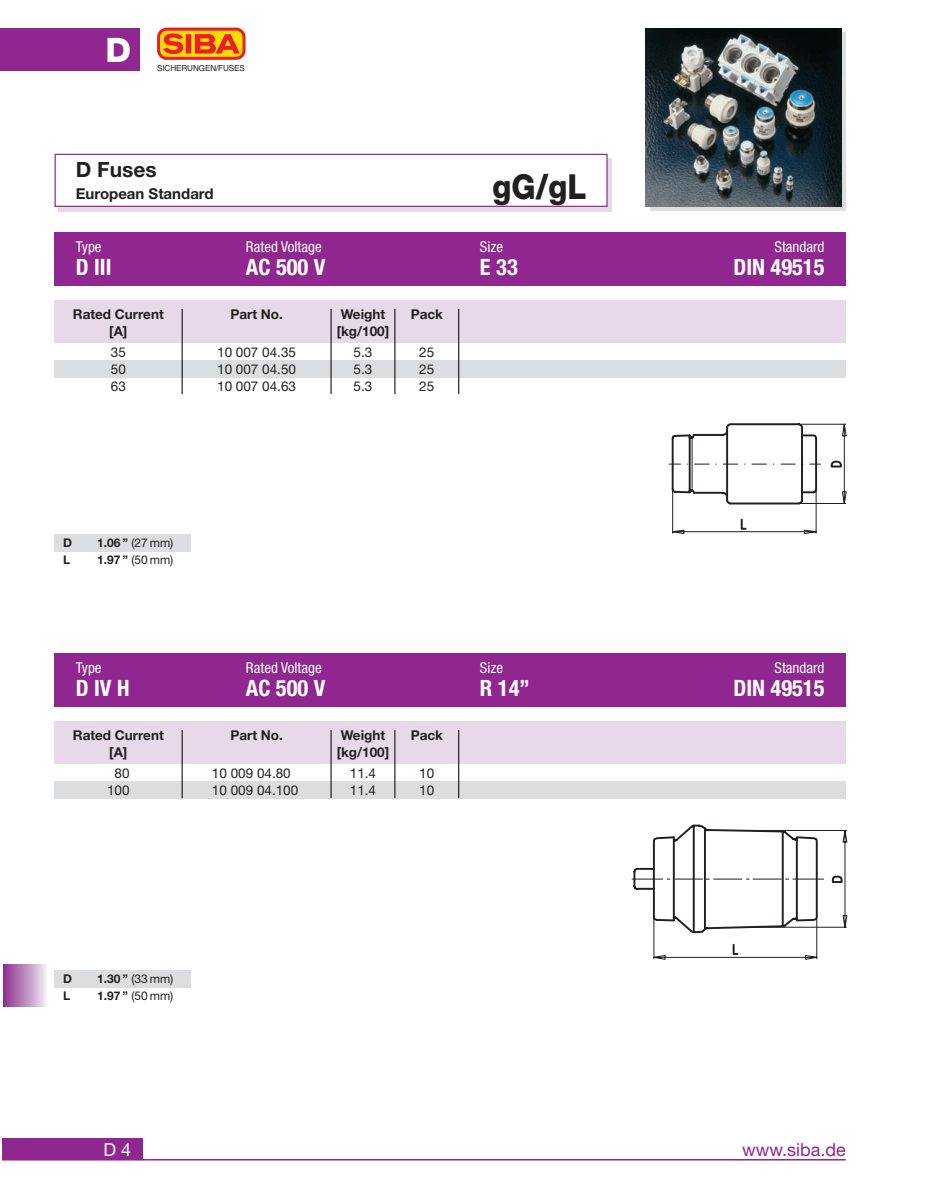
<style>
.page{position:relative;width:944px;height:1190px;background:#fff}
.page>*{position:absolute;margin:0;border:0;box-sizing:border-box;transform-origin:0 0}
.t1{font:800 34.5px "Helvetica Neue";color:#231f20;scale:.9 1}
.t2{font:800 33.75px "Helvetica Neue";color:#fff}
.t3{font:700 condensed 22.5px "Helvetica Neue";color:#fff}
.t4{font:700 21px "Helvetica Neue";color:#231f20}
.t5{font:18px "Helvetica Neue";color:#90268f}
.t6{font:18px "Helvetica Neue";color:#fff}
.t7{font:condensed 15px "Helvetica Neue";color:#fff}
.t8{font:700 15px "Helvetica Neue";color:#231f20}
.t9{font:13.5px "Helvetica Neue";color:#231f20}
.t10{font:700 13.5px "Helvetica Neue";color:#231f20}
.t11{font:12px "Helvetica Neue";color:#231f20}
.t12{font:700 12px "Helvetica Neue";color:#231f20}
.t13{font:8.25px "Helvetica";letter-spacing:-.01em;color:#231f20}
.s1{font-weight:700}
</style>
<div class="page">
<div style="left:0;top:28px;width:140px;height:43px;background:#90268f"></div>
<div style="left:2px;top:1138px;width:140px;height:21px;background:#90268f"></div>
<hr style="left:2px;top:1159px;width:843px;height:1px;background:#90268f">
<img style="left:157px;top:27px;width:89px;height:33px">
<div style="left:650px;top:33px;width:195px;height:178px;background:linear-gradient(to right,#dcdddf,#dcdddf)"></div>
<div style="left:59px;top:158px;width:553px;height:53px;background:#e7d8ea"></div>
<div style="left:55px;top:154px;width:552px;height:52px;background:#fff"></div>
<div style="left:55px;top:154px;width:552px;height:53px;border:1px solid #90268f"></div>
<img style="left:646px;top:28px;width:195px;height:179px">
<svg style="left:668px;top:423px;width:179px;height:112px"></svg>
<div style="left:55px;top:534px;width:136px;height:17px;background:#dcdddf"></div>
<div style="left:55px;top:300px;width:790px;height:43px;background:#e7d8ea"></div>
<div style="left:55px;top:360px;width:790px;height:17px;background:#dcdddf"></div>
<div style="left:55px;top:232px;width:790px;height:54px;background:#90268f"></div>
<hr style="left:181px;top:309px;width:2px;height:85px;background:#231f20">
<hr style="left:330px;top:309px;width:2px;height:85px;background:#231f20">
<hr style="left:394px;top:309px;width:1px;height:85px;background:#231f20">
<hr style="left:458px;top:309px;width:1px;height:85px;background:#231f20">
<div style="left:55px;top:721px;width:790px;height:43px;background:#e7d8ea"></div>
<div style="left:55px;top:781px;width:790px;height:17px;background:#dcdddf"></div>
<div style="left:55px;top:653px;width:790px;height:53px;background:#90268f"></div>
<hr style="left:181px;top:730px;width:2px;height:68px;background:#231f20">
<hr style="left:330px;top:730px;width:1px;height:68px;background:#231f20">
<hr style="left:394px;top:730px;width:1px;height:68px;background:#231f20">
<hr style="left:458px;top:730px;width:1px;height:68px;background:#231f20">
<svg style="left:632px;top:824px;width:216px;height:136px"></svg>
<div style="left:55px;top:970px;width:136px;height:17px;background:#dcdddf"></div>
<div style="left:3px;top:964px;width:43px;height:42px;background:linear-gradient(to right,#8d2e8c,#ede7f1)"></div>
<h2 class="t2" style="left:105px;top:38px;width:27px">D</h2>
<p class="t13" style="left:157px;top:65px;width:89px">SICHERUNGEN/FUSES</p>
<h3 class="t4" style="left:76px;top:162px;width:82px">D Fuses</h3>
<p class="t8" style="left:76px;top:188px;width:139px">European Standard</p>
<h1 class="t1" style="left:492px;top:174px;width:106px">gG/gL</h1>
<p class="t7" style="left:76px;top:241px;width:27px">Type</p>
<p class="t7" style="left:246px;top:241px;width:77px">Rated Voltage</p>
<p class="t7" style="left:480px;top:241px;width:25px">Size</p>
<p class="t7" style="left:774px;top:241px;width:51px">Standard</p>
<h3 class="t3" style="left:76px;top:259px;width:37px">D III</h3>
<h3 class="t3" style="left:246px;top:259px;width:81px">AC 500 V</h3>
<h3 class="t3" style="left:480px;top:259px;width:39px">E 33</h3>
<h3 class="t3" style="left:733px;top:259px;width:93px">DIN 49515</h3>
<p class="t10" style="left:73px;top:309px;width:92px">Rated Current</p>
<p class="t10" style="left:230px;top:309px;width:54px">Part No.</p>
<p class="t10" style="left:341px;top:309px;width:46px">Weight</p>
<p class="t10" style="left:410px;top:309px;width:34px">Pack</p>
<p class="t10" style="left:109px;top:326px;width:20px">[A]</p>
<p class="t10" style="left:337px;top:326px;width:54px">[kg/100]</p>
<p class="t9" style="left:111px;top:347px;width:17px">35</p>
<p class="t9" style="left:217px;top:347px;width:80px">10 007 04.35</p>
<p class="t9" style="left:353px;top:347px;width:20px">5.3</p>
<p class="t9" style="left:419px;top:347px;width:17px">25</p>
<p class="t9" style="left:111px;top:364px;width:17px">50</p>
<p class="t9" style="left:217px;top:364px;width:80px">10 007 04.50</p>
<p class="t9" style="left:353px;top:364px;width:20px">5.3</p>
<p class="t9" style="left:419px;top:364px;width:17px">25</p>
<p class="t9" style="left:111px;top:381px;width:17px">63</p>
<p class="t9" style="left:217px;top:381px;width:80px">10 007 04.63</p>
<p class="t9" style="left:353px;top:381px;width:20px">5.3</p>
<p class="t9" style="left:419px;top:381px;width:17px">25</p>
<p class="t12" style="left:63px;top:538px;width:10px">D</p>
<p class="t11" style="left:97px;top:538px;width:78px"><span class="s1">1.06 ”</span> (27 mm)</p>
<p class="t12" style="left:63px;top:556px;width:9px">L</p>
<p class="t11" style="left:97px;top:556px;width:78px"><span class="s1">1.97 ”</span> (50 mm)</p>
<p class="t7" style="left:76px;top:662px;width:27px">Type</p>
<p class="t7" style="left:246px;top:662px;width:77px">Rated Voltage</p>
<p class="t7" style="left:480px;top:662px;width:25px">Size</p>
<p class="t7" style="left:774px;top:662px;width:51px">Standard</p>
<h3 class="t3" style="left:76px;top:680px;width:55px">D IV H</h3>
<h3 class="t3" style="left:246px;top:680px;width:81px">AC 500 V</h3>
<h3 class="t3" style="left:480px;top:680px;width:51px">R 14’’</h3>
<h3 class="t3" style="left:733px;top:680px;width:93px">DIN 49515</h3>
<p class="t10" style="left:73px;top:730px;width:92px">Rated Current</p>
<p class="t10" style="left:230px;top:730px;width:54px">Part No.</p>
<p class="t10" style="left:341px;top:730px;width:46px">Weight</p>
<p class="t10" style="left:410px;top:730px;width:34px">Pack</p>
<p class="t10" style="left:109px;top:747px;width:20px">[A]</p>
<p class="t10" style="left:337px;top:747px;width:54px">[kg/100]</p>
<p class="t9" style="left:115px;top:768px;width:17px">80</p>
<p class="t9" style="left:212px;top:768px;width:80px">10 009 04.80</p>
<p class="t9" style="left:350px;top:768px;width:28px">11.4</p>
<p class="t9" style="left:419px;top:768px;width:17px">10</p>
<p class="t9" style="left:107px;top:785px;width:24px">100</p>
<p class="t9" style="left:212px;top:785px;width:88px">10 009 04.100</p>
<p class="t9" style="left:350px;top:785px;width:28px">11.4</p>
<p class="t9" style="left:419px;top:785px;width:17px">10</p>
<p class="t12" style="left:63px;top:974px;width:10px">D</p>
<p class="t11" style="left:97px;top:974px;width:78px"><span class="s1">1.30 ”</span> (33 mm)</p>
<p class="t12" style="left:63px;top:991px;width:9px">L</p>
<p class="t11" style="left:97px;top:991px;width:78px"><span class="s1">1.97 ”</span> (50 mm)</p>
<h3 class="t6" style="left:103px;top:1142px;width:29px">D 4</h3>
<h3 class="t5" style="left:742px;top:1142px;width:105px">www.siba.de</h3>
</div>
